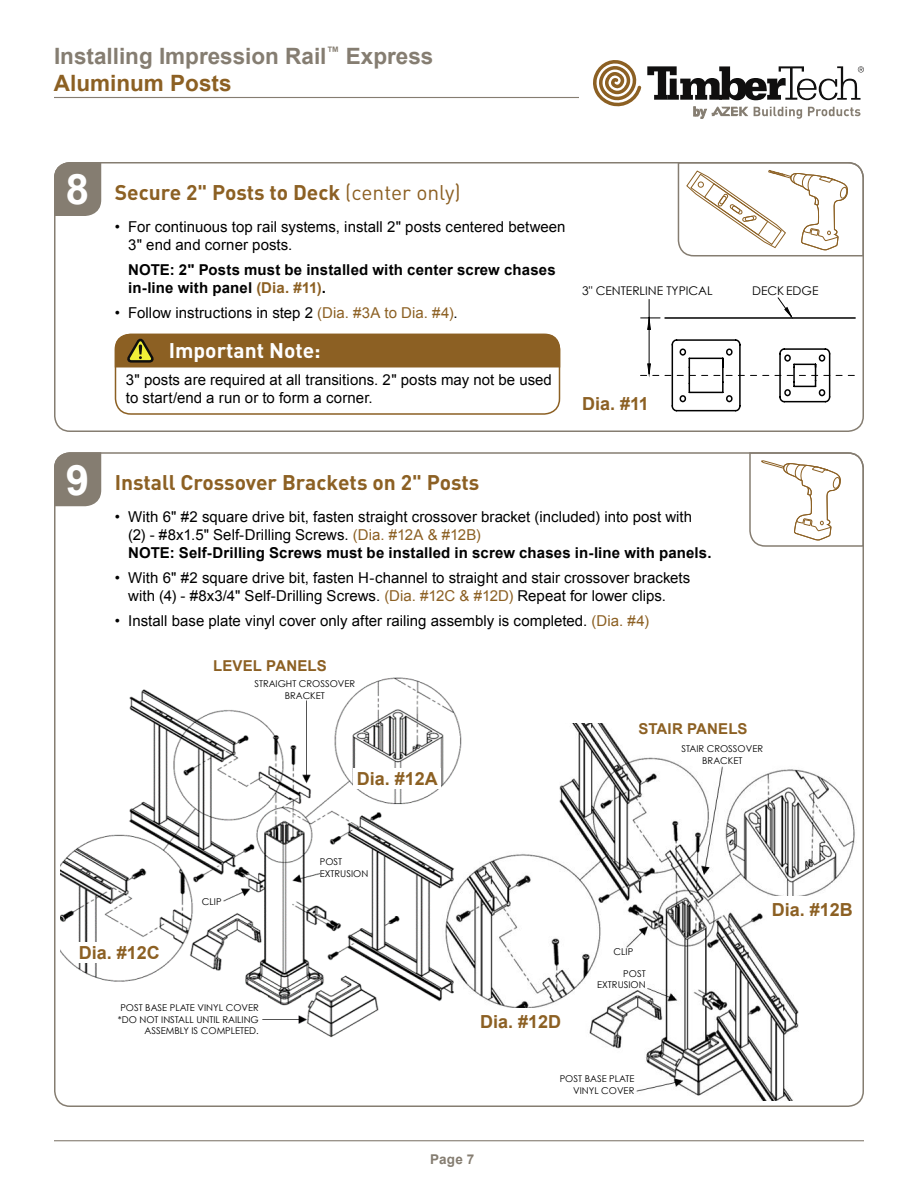
<style>
.page{position:relative;width:918px;height:1188px;background:#fff}
.page>*{position:absolute;margin:0;border:0;box-sizing:border-box;transform-origin:0 0}
.t1{font:700 42px "Arial";color:#fff}
.t2{font:700 22.5px/27px "Arial";color:#857d71}
.t3{font:700 21px "DIN";color:#8c6023}
.t4{font:700 21px "DIN";color:#fff}
.t5{font:700 18px "Arial";color:#8c6023}
.t6{font:15px/18px "Arial";color:#000}
.t7{font:700 15px/18px "Arial";letter-spacing:.01em;color:#000}
.t8{font:700 15px "Arial";letter-spacing:.005em;color:#8c6023}
.t9{font:700 13.5px "Arial";color:#857d71}
.t10{font:12px "Century Gothic";color:#000}
.t11{font:9.3px/11.2px "Century Gothic";color:#000;text-align:right}
.s1{color:#8c6023}
.s2{font-weight:400}
.s3{font-weight:700}
</style>
<div class="page">
<hr style="left:54px;top:97px;width:525px;height:1px;background:#857d71">
<hr style="left:54px;top:1140px;width:810px;height:1px;background:#857d71">
<svg style="left:754px;top:107px;width:48px;height:12px"></svg>
<svg style="left:808px;top:107px;width:52px;height:9px"></svg>
<svg style="left:693px;top:107px;width:55px;height:12px"></svg>
<svg style="left:593px;top:60px;width:48px;height:47px"></svg>
<svg style="left:647px;top:66px;width:217px;height:34px"></svg>
<img style="left:470px;top:724px;width:385px;height:377px">
<div style="left:769px;top:896px;width:87px;height:27px;background:#fff"></div>
<div style="left:477px;top:1008px;width:87px;height:27px;background:#fff"></div>
<div style="left:54px;top:162px;width:810px;height:270px;border:2px solid #857d71;border-radius:15px"></div>
<div style="left:54px;top:162px;width:47px;height:54px;background:#857d71"></div>
<div style="left:54px;top:452px;width:47px;height:54px;background:#857d71"></div>
<svg style="left:675px;top:162px;width:189px;height:95px"></svg>
<svg style="left:748px;top:452px;width:116px;height:96px"></svg>
<svg style="left:640px;top:297px;width:214px;height:115px"></svg>
<hr style="left:665px;top:317px;width:190px;height:2px;background:#000">
<div style="left:115px;top:334px;width:445px;height:81px;border:2px solid #8c6023;border-radius:15px"></div>
<div style="left:115px;top:334px;width:445px;height:34px;background:#8c6023"></div>
<img style="left:60px;top:677px;width:410px;height:361px">
<div style="left:320px;top:858px;width:51px;height:23px;background:#fff"></div>
<div style="left:353px;top:768px;width:88px;height:20px;background:#fff"></div>
<div style="left:75px;top:943px;width:88px;height:20px;background:#fff"></div>
<h2 class="t2" style="left:54px;top:44px;width:381px">Installing Impression Rail<sup>™</sup> Express<br><span class="s1">Aluminum Posts</span></h2>
<h1 class="t1" style="left:66px;top:174px;width:25px">8</h1>
<h3 class="t3" style="left:115px;top:183px;width:347px">Secure 2" Posts to Deck <span class="s2">(center only)</span></h3>
<p class="t6" style="left:128px;top:219px;width:439px;text-indent:-14px">• For continuous top rail systems, install 2" posts centered between<br>3" end and corner posts.</p>
<p class="t7" style="left:128px;top:262px;width:429px">NOTE: 2" Posts must be installed with center screw chases in-line with panel <span class="s1">(Dia. #11)</span>.</p>
<p class="t6" style="left:115px;top:305px;width:345px">• Follow instructions in step 2 <span class="s1">(Dia. #3A to Dia. #4)</span>.</p>
<h3 class="t4" style="left:169px;top:341px;width:154px">Important Note:</h3>
<p class="t6" style="left:126px;top:372px;width:428px">3" posts are required at all transitions. 2" posts may not be used to start/end a run or to form a corner.</p>
<p class="t10" style="left:582px;top:286px;width:132px">3" CENTERLINE TYPICAL</p>
<p class="t10" style="left:752px;top:286px;width:68px">DECK EDGE</p>
<p class="t5" style="left:582px;top:396px;width:68px">Dia. #11</p>
<h1 class="t1" style="left:66px;top:464px;width:25px">9</h1>
<h3 class="t3" style="left:115px;top:473px;width:366px">Install Crossover Brackets on 2" Posts</h3>
<p class="t6" style="left:128px;top:509px;width:585px;text-indent:-14px">• With 6" #2 square drive bit, fasten straight crossover bracket (included) into post with (2) - #8x1.5" Self-Drilling Screws. <span class="s1">(Dia. #12A &amp; #12B)<br></span><span class="s3">NOTE: Self-Drilling Screws must be installed in screw chases in-line with panels.</span></p>
<p class="t6" style="left:128px;top:570px;width:563px;text-indent:-14px">• With 6" #2 square drive bit, fasten H-channel to straight and stair crossover brackets with (4) - #8x3/4" Self-Drilling Screws. <span class="s1">(Dia. #12C &amp; #12D)</span> Repeat for lower clips.</p>
<p class="t6" style="left:115px;top:613px;width:536px">• Install base plate vinyl cover only after railing assembly is completed. <span class="s1">(Dia. #4)</span></p>
<p class="t8" style="left:213px;top:660px;width:115px">LEVEL PANELS</p>
<p class="t11" style="left:254px;top:679px;width:102px;text-align:center">STRAIGHT CROSSOVER<br>BRACKET</p>
<p class="t5" style="left:357px;top:772px;width:83px">Dia. #12A</p>
<p class="t8" style="left:638px;top:723px;width:111px">STAIR PANELS</p>
<p class="t11" style="left:682px;top:744px;width:83px;text-align:center">STAIR CROSSOVER<br>BRACKET</p>
<p class="t5" style="left:79px;top:946px;width:83px">Dia. #12C</p>
<p class="t11" style="left:202px;top:897px;width:21px">CLIP</p>
<p class="t11" style="left:118px;top:1003px;width:142px">POST BASE PLATE VINYL COVER *DO NOT INSTALL UNTIL RAILING<br>ASSEMBLY IS COMPLETED.</p>
<p class="t11" style="left:320px;top:857px;width:50px;text-align:left">POST<br>EXTRUSION</p>
<p class="t11" style="left:614px;top:947px;width:21px">CLIP</p>
<p class="t5" style="left:480px;top:1015px;width:83px">Dia. #12D</p>
<p class="t11" style="left:597px;top:968px;width:50px">POST<br>EXTRUSION</p>
<p class="t9" style="left:430px;top:1154px;width:45px">Page 7</p>
<p class="t11" style="left:560px;top:1074px;width:76px">POST BASE PLATE<br>VINYL COVER</p>
<p class="t5" style="left:772px;top:903px;width:83px">Dia. #12B</p>
</div>
